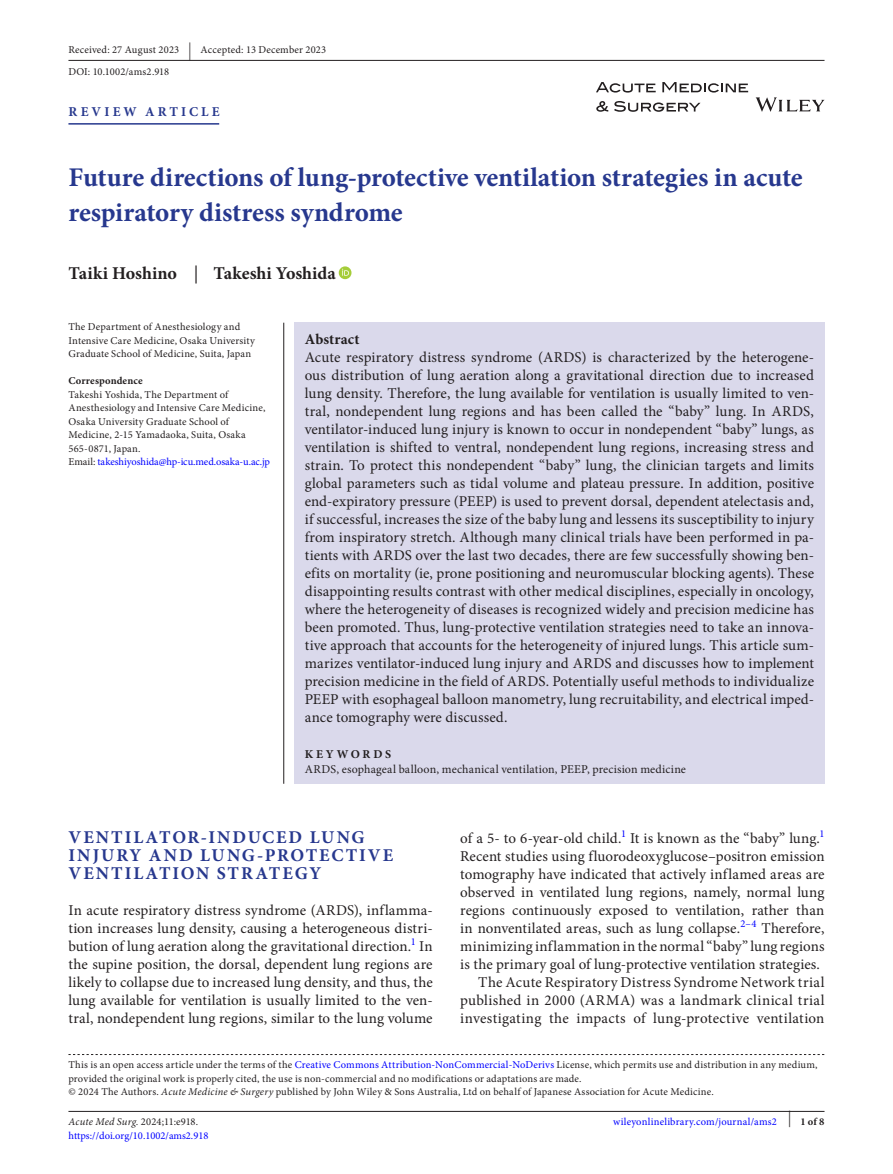
<style>
.page{position:relative;width:893px;height:1174px;background:#fff}
.page>*{position:absolute;margin:0;border:0;box-sizing:border-box;transform-origin:0 0}
.t1{font:700 27px/34.5px "Minion Pro";letter-spacing:-.005em;color:#27388e}
.t2{font:700 18px/18px "Minion Pro";letter-spacing:.105em;color:#27388e}
.t3{font:700 18px "Minion Pro";letter-spacing:-.005em;color:#231f20}
.t4{font:15px/18px "Minion Pro";letter-spacing:.01em;color:#231f20;text-align:justify}
.t5{font:15px "Minion Pro";letter-spacing:.03em;color:#231f20}
.t6{font:700 15px "Minion Pro";letter-spacing:.005em;color:#231f20}
.t7{font:700 13.5px "Minion Pro";letter-spacing:.23em;color:#27388e}
.t8{font:12px "Minion Pro";letter-spacing:.015em;color:#231f20}
.t9{font:700 12px "Minion Pro";letter-spacing:.225em;color:#231f20}
.t10{font:10.5px/13.5px "Minion Pro";letter-spacing:.015em;color:#231f20}
.t11{font:10.5px "Minion Pro";letter-spacing:.005em;color:#00f}
.t12{font:italic 10.5px "Minion Pro";letter-spacing:.015em;color:#231f20}
.t13{font:700 10.5px "Minion Pro";letter-spacing:.01em;color:#231f20}
.s1{font-size:18px}
.s2{font-weight:400}
.s3{color:#00f}
.s4{font-style:italic}
.s5{font-style:normal}
</style>
<div class="page">
<hr style="left:68px;top:1111px;width:756px;height:1px;background:#231f20">
<svg style="left:756px;top:97px;width:68px;height:15px"></svg>
<svg style="left:596px;top:82px;width:60px;height:11px"></svg>
<svg style="left:662px;top:82px;width:86px;height:11px"></svg>
<svg style="left:596px;top:101px;width:12px;height:11px"></svg>
<svg style="left:614px;top:101px;width:86px;height:11px"></svg>
<hr style="left:68px;top:123px;width:151px;height:2px;background:#27388e">
<div style="left:339px;top:266px;width:12px;height:13px;background:#a5cd39;border-radius:50%"></div>
<svg style="left:342px;top:269px;width:7px;height:7px"></svg>
<hr style="left:68px;top:60px;width:756px;height:1px;background:#231f20">
<div style="left:294px;top:323px;width:530px;height:460px;background:#dad9eb"></div>
<hr style="left:283px;top:323px;width:1px;height:460px;background:#231f20">
<svg style="left:68px;top:1054px;width:756px;height:1px"></svg>
<p class="t10" style="left:68px;top:39px;width:259px;line-height:21.9px">Received: 27 August 2023 <span class="s1">|</span> Accepted: 13 December 2023<br>DOI: 10.1002/ams2.918</p>
<p class="t7" style="left:69px;top:102px;width:153px">REVIEW ARTICLE</p>
<h1 class="t1" style="left:68px;top:160px;width:736px">Future directions of lung-protective ventilation strategies in acute respiratory distress syndrome</h1>
<p class="t3" style="left:68px;top:261px;width:269px">Taiki Hoshino <span class="s2">|</span> Takeshi Yoshida</p>
<p class="t10" style="left:68px;top:320px;width:188px">The Department of Anesthesiology and<br>Intensive Care Medicine, Osaka University<br>Graduate School of Medicine, Suita, Japan</p>
<p class="t13" style="left:68px;top:373px;width:76px">Correspondence</p>
<p class="t10" style="left:68px;top:388px;width:203px">Takeshi Yoshida, The Department of Anesthesiology and Intensive Care Medicine, Osaka University Graduate School of Medicine, 2-15 Yamadaoka, Suita, Osaka 565-0871, Japan.<br>Email: <span class="s3">takeshiyoshida@hp-icu.med.osaka-u.ac.jp</span></p>
<p class="t6" style="left:305px;top:329px;width:56px">Abstract</p>
<p class="t4" style="left:305px;top:348px;width:511px">Acute respiratory distress syndrome (ARDS) is characterized by the heterogene&shy;ous distribution of lung aeration along a gravitational direction due to increased lung density. Therefore, the lung available for ventilation is usually limited to ven&shy;tral, nondependent lung regions and has been called the “baby” lung. In ARDS, ventilator-induced lung injury is known to occur in nondependent “baby” lungs, as ventilation is shifted to ventral, nondependent lung regions, increasing stress and strain. To protect this nondependent “baby” lung, the clinician targets and limits global parameters such as tidal volume and plateau pressure. In addition, positive end-expiratory pressure (PEEP) is used to prevent dorsal, dependent atelectasis and, if successful, increases the size of the baby lung and lessens its susceptibility to injury from inspiratory stretch. Although many clinical trials have been performed in pa&shy;tients with ARDS over the last two decades, there are few successfully showing ben&shy;efits on mortality (ie, prone positioning and neuromuscular blocking agents). These disappointing results contrast with other medical disciplines, especially in oncology, where the heterogeneity of diseases is recognized widely and precision medicine has been promoted. Thus, lung-protective ventilation strategies need to take an innova&shy;tive approach that accounts for the heterogeneity of injured lungs. This article sum&shy;marizes ventilator-induced lung injury and ARDS and discusses how to implement precision medicine in the field of ARDS. Potentially useful methods to individualize PEEP with esophageal balloon manometry, lung recruitability, and electrical imped&shy;ance tomography were discussed.</p>
<p class="t9" style="left:305px;top:746px;width:88px">KEYWORDS</p>
<p class="t8" style="left:305px;top:761px;width:383px">ARDS, esophageal balloon, mechanical ventilation, PEEP, precision medicine</p>
<p class="t2" style="left:68px;top:828px;width:326px">VENTILATOR-INDUCED LUNG<br>INJURY AND LUNG-PROTECTIVE<br>VENTILATION STRATEGY</p>
<p class="t4" style="left:68px;top:901px;width:366px">In acute respiratory distress syndrome (ARDS), inflamma&shy;tion increases lung density, causing a heterogeneous distri&shy;bution of lung aeration along the gravitational direction.</p>
<p class="t11" style="left:411px;top:934px;width:7px">1</p>
<p class="t4" style="left:68px;top:937px;width:366px;text-indent:351px">In the supine position, the dorsal, dependent lung regions are likely to collapse due to increased lung density, and thus, the lung available for ventilation is usually limited to the ven&shy;tral, nondependent lung regions, similar to the lung volume</p>
<p class="t4" style="left:460px;top:829px;width:163px">of a 5- to 6-year-old child.</p>
<p class="t11" style="left:621px;top:826px;width:7px">1</p>
<p class="t4" style="left:630px;top:829px;width:191px">It is known as the “baby” lung.</p>
<p class="t11" style="left:819px;top:826px;width:7px">1</p>
<p class="t4" style="left:460px;top:847px;width:366px">Recent studies using fluorodeoxyglucose–positron emission tomography have indicated that actively inflamed areas are observed in ventilated lung regions, namely, normal lung regions continuously exposed to ventilation, rather than in nonventilated areas, such as lung collapse.</p>
<p class="t11" style="left:740px;top:916px;width:18px">2–4</p>
<p class="t4" style="left:761px;top:919px;width:65px">Therefore,</p>
<p class="t4" style="left:460px;top:937px;width:366px">minimizing inflammation in the normal “baby” lung regions</p>
<p class="t4" style="left:460px;top:955px;width:361px">is the primary goal of lung-protective ventilation strategies.</p>
<p class="t4" style="left:478px;top:973px;width:348px">The Acute Respiratory Distress Syndrome Network trial</p>
<p class="t5" style="left:460px;top:990px;width:366px">published in 2000 (ARMA) was a landmark clinical trial</p>
<p class="t4" style="left:460px;top:1009px;width:366px">investigating the impacts of lung-protective ventilation</p>
<p class="t10" style="left:68px;top:1058px;width:751px">This is an open access article under the terms of the <span class="s3">Creative Commons Attribution-NonCommercial-NoDerivs</span> License, which permits use and distribution in any medium, provided the original work is properly cited, the use is non-commercial and no modifications or adaptations are made.<br>© 2024 The Authors. <span class="s4">Acute Medicine &amp; Surgery</span> published by John Wiley &amp; Sons Australia, Ltd on behalf of Japanese Association for Acute Medicine.</p>
<p class="t12" style="left:68px;top:1114px;width:131px">Acute Med Surg. <span class="s5">2024;11:e918.</span></p>
<p class="t13" style="left:788px;top:1114px;width:38px"><sup>|</sup> 1 of 8</p>
<p class="t11" style="left:68px;top:1128px;width:142px">https://doi.org/10.1002/ams2.918</p>
<p class="t11" style="left:613px;top:1114px;width:165px">wileyonlinelibrary.com/journal/ams2</p>
</div>
